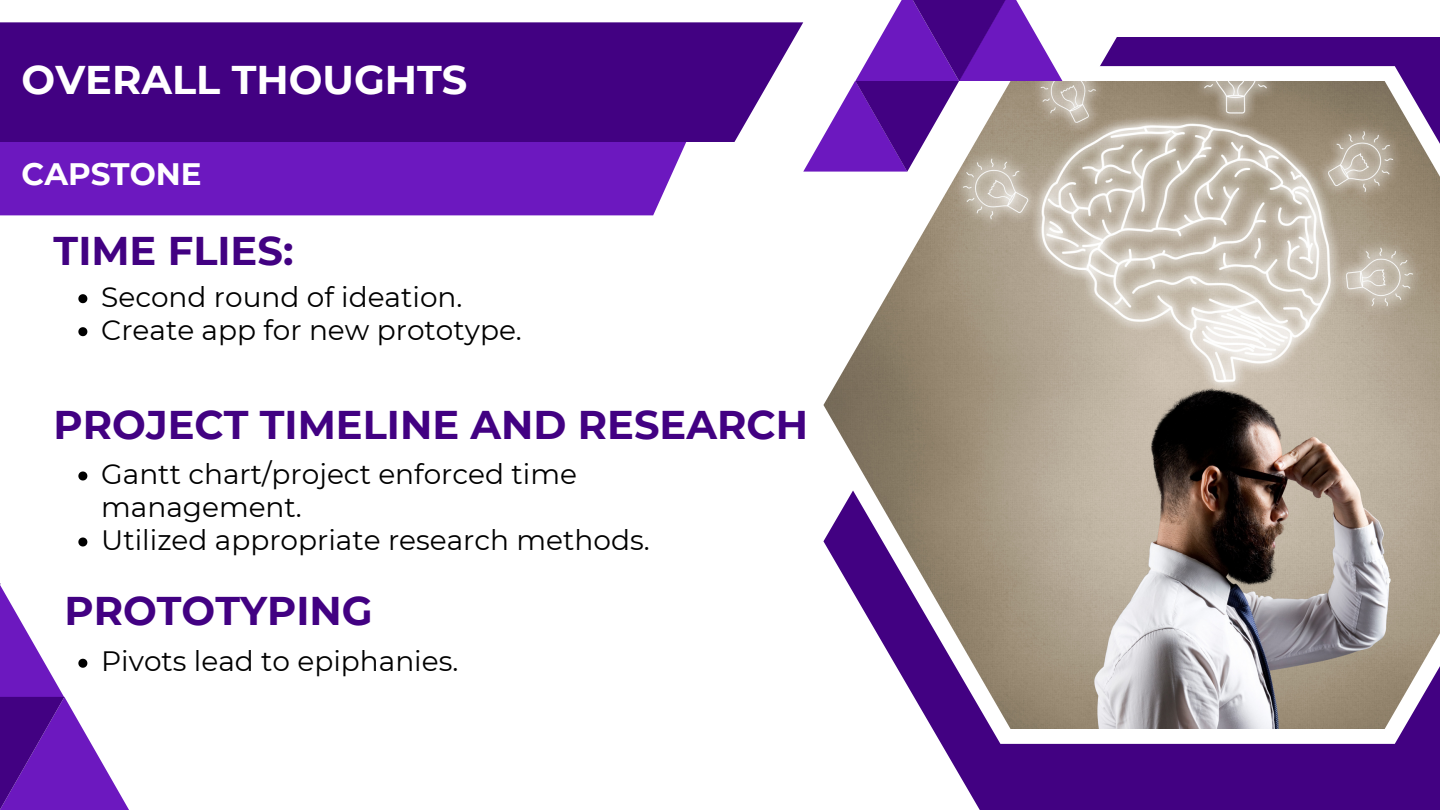
<style>
.page{position:relative;width:1440px;height:810px;background:#fff}
.page>*{position:absolute;margin:0;border:0;box-sizing:border-box;transform-origin:0 0}
.t1{font:700 40px "Montserrat";color:#420182}
.t2{font:700 40px "Montserrat";color:#fff}
.t3{font:700 31px "Montserrat";color:#fff}
.t4{font:28px/33px "Montserrat";color:#000}
</style>
<div class="page">
<div style="left:941px;top:37px;width:499px;height:773px;background:#420182"></div>
<svg style="left:932px;top:66px;width:508px;height:678px"></svg>
<img style="left:823px;top:81px;width:617px;height:648px">
<div style="left:0;top:142px;width:687px;height:73px;background:#6c18bf"></div>
<div style="left:0;top:22px;width:803px;height:120px;background:#420182"></div>
<svg style="left:803px;top:0;width:260px;height:172px"></svg>
<svg style="left:0;top:584px;width:64px;height:113px"></svg>
<svg style="left:64px;top:697px;width:65px;height:113px"></svg>
<svg style="left:0;top:697px;width:64px;height:113px;background:#570da0"></svg>
<svg style="left:78px;top:294px;width:9px;height:9px"></svg>
<svg style="left:78px;top:327px;width:9px;height:9px"></svg>
<svg style="left:78px;top:472px;width:9px;height:8px"></svg>
<svg style="left:78px;top:538px;width:9px;height:8px"></svg>
<svg style="left:78px;top:659px;width:9px;height:9px"></svg>
<p class="t2" style="left:22px;top:56px;width:447px">OVERALL THOUGHTS</p>
<p class="t3" style="left:22px;top:155px;width:182px">CAPSTONE</p>
<p class="t1" style="left:54px;top:226px;width:241px">TIME FLIES:</p>
<p class="t4" style="left:101px;top:280px;width:363px">Second round of ideation.</p>
<p class="t4" style="left:101px;top:313px;width:422px">Create app for new prototype.</p>
<p class="t1" style="left:54px;top:400px;width:756px">PROJECT TIMELINE AND RESEARCH</p>
<p class="t4" style="left:101px;top:458px;width:477px">Gantt chart/project enforced time management.</p>
<p class="t4" style="left:101px;top:524px;width:550px">Utilized appropriate research methods.</p>
<p class="t1" style="left:64px;top:586px;width:310px">PROTOTYPING</p>
<p class="t4" style="left:101px;top:645px;width:359px">Pivots lead to epiphanies.</p>
</div>
